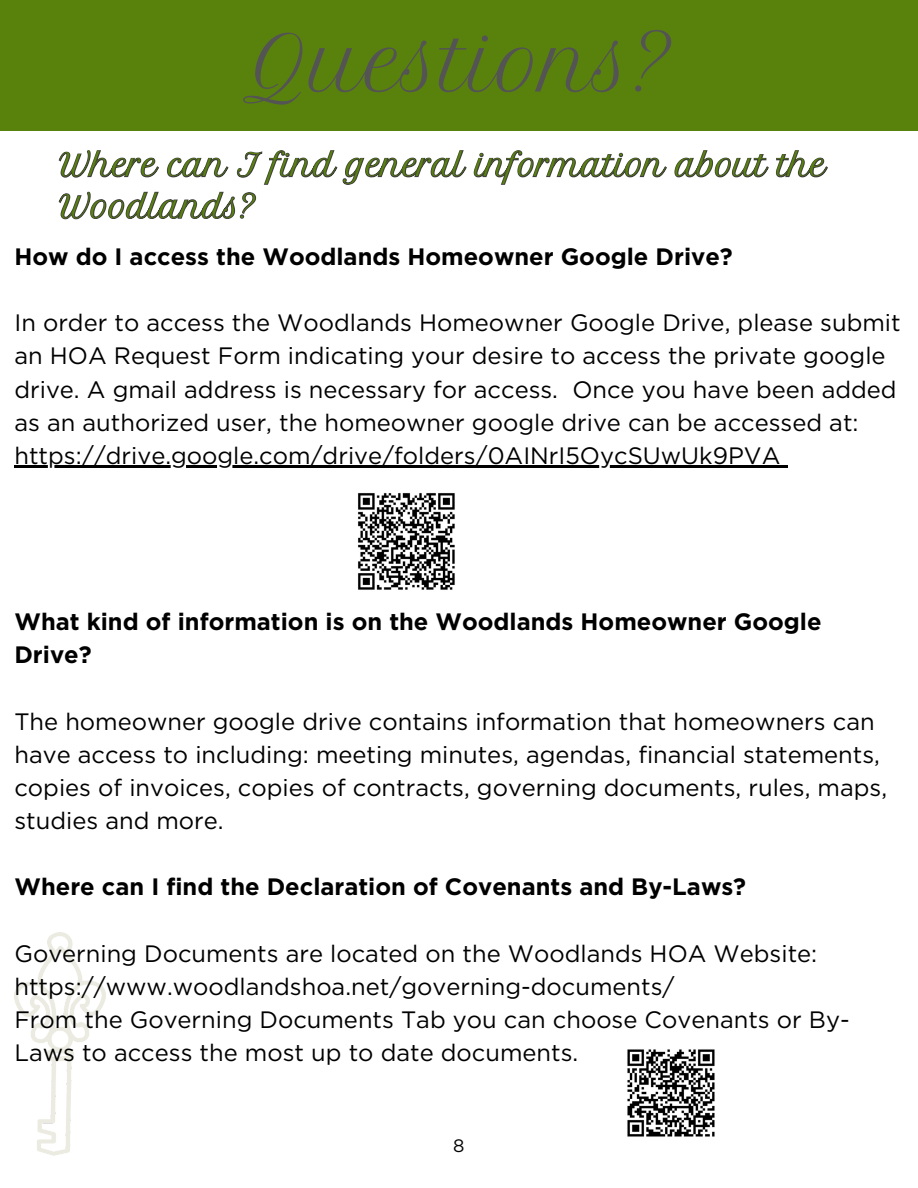
<style>
.page{position:relative;width:918px;height:1188px;background:#fff}
.page>*{position:absolute;margin:0;border:0;box-sizing:border-box;transform-origin:0 0}
.t1{font:75px "Petit Formal Script";color:#545454}
.t2{font:30px/41.7px "Petit Formal Script";color:#59820d}
.t3{font:23.7px/33.2px "Gotham";color:#000}
.t4{font:700 23.7px/33.2px "Gotham";color:#000}
.t5{font:18px "Gotham";color:#000}
</style>
<div class="page">
<img style="left:14px;top:932px;width:92px;height:224px">
<hr style="left:14px;top:465px;width:766px;height:3px;background:#000">
<svg style="left:780px;top:465px;width:8px;height:3px"></svg>
<div style="left:0;top:0;width:918px;height:130px;background:#59820d"></div>
<img style="left:358px;top:493px;width:97px;height:97px">
<svg style="left:58px;top:150px;width:770px;height:70px"></svg>
<img style="left:627px;top:1049px;width:88px;height:88px">
<p class="t1" style="left:243px;top:17px;width:433px">Questions?</p>
<p class="t2" style="left:60px;top:144px;width:768px">Where can I find general information about the<br>Woodlands?</p>
<h2 class="t4" style="left:14px;top:240px;width:720px">How do I access the Woodlands Homeowner Google Drive?</h2>
<h3 class="t3" style="left:14px;top:306px;width:888px">In order to access the Woodlands Homeowner Google Drive, please submit an HOA Request Form indicating your desire to access the private google drive. A gmail address is necessary for access. Once you have been added as an authorized user, the homeowner google drive can be accessed at:</h3>
<p class="t3" style="left:14px;top:439px;width:767px">https://drive.google.com/drive/folders/0AINrI5OycSUwUk9PVA</p>
<p class="t4" style="left:14px;top:605px;width:809px">What kind of information is on the Woodlands Homeowner Google<br>Drive?</p>
<h3 class="t3" style="left:14px;top:704px;width:874px">The homeowner google drive contains information that homeowners can have access to including: meeting minutes, agendas, financial statements, copies of invoices, copies of contracts, governing documents, rules, maps, studies and more.</h3>
<p class="t4" style="left:14px;top:870px;width:733px">Where can I find the Declaration of Covenants and By-Laws?</p>
<h3 class="t3" style="left:14px;top:937px;width:804px">Governing Documents are located on the Woodlands HOA Website: https://www.woodlandshoa.net/governing-documents/</h3>
<p class="t3" style="left:14px;top:1003px;width:837px">From the Governing Documents Tab you can choose Covenants or By-<br>Laws to access the most up to date documents.</p>
<p class="t5" style="left:453px;top:1134px;width:13px">8</p>
</div>
